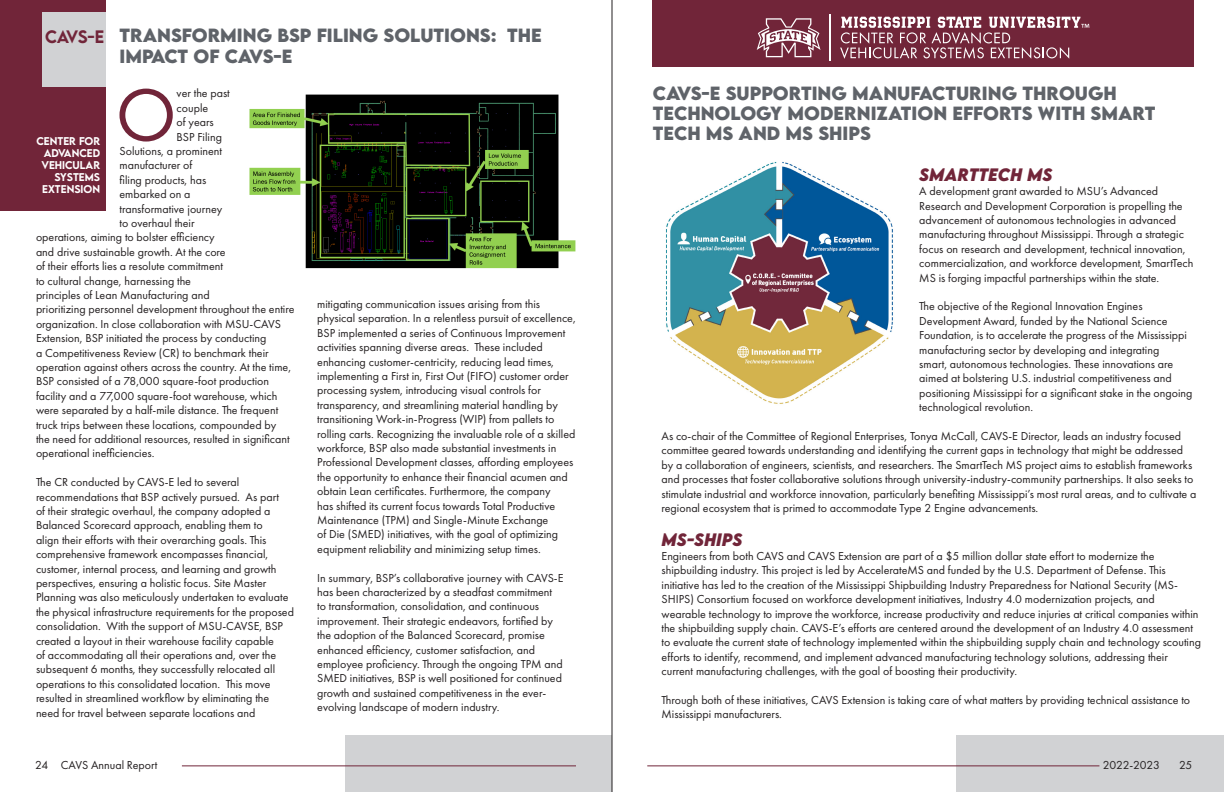
<style>
.page{position:relative;width:1224px;height:792px;background:#fff}
.page>*{position:absolute;margin:0;border:0;box-sizing:border-box;transform-origin:0 0}
.t1{font:76.8px "Futura PT";color:#712539}
.t2{font:700 17px "LEMONMILK";color:#5f6369}
.t3{font:italic 700 16px "LEMONMILK";color:#712539}
.t4{font:500 16px "LEMONMILK";color:#712539}
.t5{font:12px/14.4px "Futura PT";color:#231f20}
.t6{font:12px "Futura PT";letter-spacing:-.025em;color:#231f20}
.t7{font:500 10px/12px "LEMONMILK";color:#fff;text-align:right}
</style>
<div class="page">
<div style="left:0;top:0;width:106px;height:210px;background:#712539"></div>
<div style="left:43px;top:13px;width:63px;height:74px;background:#d1d2d4"></div>
<div style="left:652px;top:0;width:542px;height:66px;background:#712539"></div>
<svg style="left:757px;top:18px;width:64px;height:39px"></svg>
<hr style="left:830px;top:14px;width:1px;height:46px;background:#fff">
<svg style="left:840px;top:17px;width:249px;height:42px"></svg>
<div style="left:346px;top:735px;width:266px;height:57px;background:#d1d2d4"></div>
<div style="left:957px;top:735px;width:267px;height:57px;background:#d1d2d4"></div>
<hr style="left:182px;top:766px;width:394px;height:1px;background:#712539">
<hr style="left:647px;top:766px;width:452px;height:1px;background:#712539">
<hr style="left:612px;top:0;width:1px;height:792px;background:#231f20">
<img style="left:666px;top:162px;width:227px;height:242px">
<img style="left:249px;top:94px;width:327px;height:175px">
<h3 class="t4" style="left:45px;top:26px;width:61px">CAVS-E</h3>
<p class="t2" style="left:120px;top:24px;width:14px">TRA</p>
<p class="t2" style="left:157px;top:24px;width:384px">NSFORM ING BSP FILING SOLUTIONS: THE</p>
<p class="t2" style="left:120px;top:44px;width:20px">IMPAC</p>
<p class="t2" style="left:178px;top:44px;width:116px">T OF CAVS-E</p>
<p class="t1" style="left:116px;top:70px;width:62px">O</p>
<p class="t5" style="left:177px;top:86px;width:55px">ver the past</p>
<p class="t5" style="left:177px;top:101px;width:33px">couple</p>
<p class="t5" style="left:177px;top:115px;width:39px">of years</p>
<p class="t5" style="left:177px;top:129px;width:47px">BSP Filing</p>
<p class="t5" style="left:120px;top:144px;width:104px">Solutions, a prominent</p>
<p class="t5" style="left:120px;top:158px;width:74px">manufacturer of</p>
<p class="t5" style="left:120px;top:173px;width:88px">filing products, has</p>
<p class="t5" style="left:120px;top:187px;width:73px">embarked on a</p>
<p class="t5" style="left:120px;top:201px;width:104px">transformative journey</p>
<p class="t5" style="left:120px;top:216px;width:77px">to overhaul their</p>
<p class="t5" style="left:36px;top:230px;width:180px">operations, aiming to bolster efficiency</p>
<p class="t5" style="left:36px;top:245px;width:191px">and drive sustainable growth. At the core</p>
<p class="t5" style="left:36px;top:259px;width:189px">of their efforts lies a resolute commitment</p>
<p class="t5" style="left:36px;top:273px;width:156px">to cultural change, harnessing the</p>
<p class="t5" style="left:36px;top:288px;width:175px">principles of Lean Manufacturing and</p>
<p class="t5" style="left:36px;top:302px;width:260px">prioritizing personnel development throughout the entire</p>
<p class="t5" style="left:36px;top:317px;width:246px">organization. In close collaboration with MSU-CAVS</p>
<p class="t5" style="left:36px;top:331px;width:232px">Extension, BSP initiated the process by conducting</p>
<p class="t5" style="left:36px;top:345px;width:234px">a Competitiveness Review (CR) to benchmark their</p>
<p class="t5" style="left:36px;top:360px;width:257px">operation against others across the country. At the time,</p>
<p class="t5" style="left:36px;top:374px;width:235px">BSP consisted of a 78,000 square-foot production</p>
<p class="t5" style="left:36px;top:389px;width:243px">facility and a 77,000 square-foot warehouse, which</p>
<p class="t5" style="left:36px;top:403px;width:244px">were separated by a half-mile distance. The frequent</p>
<p class="t5" style="left:36px;top:417px;width:242px">truck trips between these locations, compounded by</p>
<p class="t5" style="left:36px;top:432px;width:255px">the need for additional resources, resulted in significant</p>
<p class="t5" style="left:36px;top:446px;width:120px">operational inefficiencies.</p>
<p class="t5" style="left:36px;top:475px;width:260px">The CR conducted by CAVS-E led to several recommendations that BSP actively pursued. As part<br>of their strategic overhaul, the company adopted a Balanced Scorecard approach, enabling them to<br>align their efforts with their overarching goals. This comprehensive framework encompasses financial, customer, internal process, and learning and growth perspectives, ensuring a holistic focus. Site Master Planning was also meticulously undertaken to evaluate the physical infrastructure requirements for the proposed consolidation. With the support of MSU-CAVSE, BSP created a layout in their warehouse facility capable<br>of accommodating all their operations and, over the subsequent 6 months, they successfully relocated all operations to this consolidated location. This move resulted in streamlined workflow by eliminating the need for travel between separate locations and</p>
<p class="t7" style="left:37px;top:135px;width:65px">CENTER FOR<br>ADVANCED<br>VEHICULAR<br>SYSTEMS<br>EXTENSION</p>
<p class="t5" style="left:317px;top:297px;width:260px">mitigating communication issues arising from this physical separation. In a relentless pursuit of excellence, BSP implemented a series of Continuous Improvement activities spanning diverse areas. These included enhancing customer-centricity, reducing lead times, implementing a First in, First Out (FIFO) customer order processing system, introducing visual controls for transparency, and streamlining material handling by transitioning Work-in-Progress (WIP) from pallets to rolling carts. Recognizing the invaluable role of a skilled workforce, BSP also made substantial investments in Professional Development classes, affording employees the opportunity to enhance their financial acumen and obtain Lean certificates. Furthermore, the company<br>has shifted its current focus towards Total Productive Maintenance (TPM) and Single-Minute Exchange<br>of Die (SMED) initiatives, with the goal of optimizing equipment reliability and minimizing setup times.</p>
<p class="t5" style="left:317px;top:570px;width:248px">In summary, BSP’s collaborative journey with CAVS-E has been characterized by a steadfast commitment to transformation, consolidation, and continuous improvement. Their strategic endeavors, fortified by the adoption of the Balanced Scorecard, promise enhanced efficiency, customer satisfaction, and employee proficiency. Through the ongoing TPM and SMED initiatives, BSP is well positioned for continued growth and sustained competitiveness in the ever&shy;evolving landscape of modern industry.</p>
<p class="t2" style="left:653px;top:81px;width:97px">CAVS-E SUPP</p>
<p class="t2" style="left:773px;top:81px;width:345px">ORTING MANUFACTURING THROUGH</p>
<p class="t2" style="left:653px;top:102px;width:13px">TEC</p>
<p class="t2" style="left:687px;top:102px;width:146px">HNOLOGY MODER</p>
<p class="t2" style="left:857px;top:102px;width:260px">NIZATION EFFORTS WITH SMAR</p>
<p class="t2" style="left:1145px;top:102px;width:12px">T</p>
<p class="t2" style="left:653px;top:122px;width:13px">TEC</p>
<p class="t2" style="left:687px;top:122px;width:185px">H MS AND MS SHIPS</p>
<p class="t3" style="left:919px;top:163px;width:39px">SMART</p>
<p class="t3" style="left:979px;top:163px;width:75px">TECH MS</p>
<p class="t5" style="left:919px;top:184px;width:276px">A development grant awarded to MSU’s Advanced Research and Development Corporation is propelling the advancement of autonomous technologies in advanced manufacturing throughout Mississippi. Through a strategic focus on research and development, technical innovation, commercialization, and workforce development, SmartTech MS is forging impactful partnerships within the state.</p>
<p class="t5" style="left:919px;top:299px;width:275px">The objective of the Regional Innovation Engines Development Award, funded by the National Science Foundation, is to accelerate the progress of the Mississippi manufacturing sector by developing and integrating<br>smart, autonomous technologies. These innovations are aimed at bolstering U.S. industrial competitiveness and positioning Mississippi for a significant stake in the ongoing technological revolution.</p>
<p class="t5" style="left:662px;top:429px;width:536px">As co-chair of the Committee of Regional Enterprises, Tonya McCall, CAVS-E Director, leads an industry focused committee geared towards understanding and identifying the current gaps in technology that might be addressed by a collaboration of engineers, scientists, and researchers. The SmartTech MS project aims to establish frameworks and processes that foster collaborative solutions through university-industry-community partnerships. It also seeks to stimulate industrial and workforce innovation, particularly benefiting Mississippi’s most rural areas, and to cultivate a regional ecosystem that is primed to accommodate Type 2 Engine advancements.</p>
<p class="t3" style="left:662px;top:528px;width:82px">MS-SHIPS</p>
<p class="t5" style="left:662px;top:549px;width:541px">Engineers from both CAVS and CAVS Extension are part of a $5 million dollar state effort to modernize the shipbuilding industry. This project is led by AccelerateMS and funded by the U.S. Department of Defense. This initiative has led to the creation of the Mississippi Shipbuilding Industry Preparedness for National Security (MS-SHIPS) Consortium focused on workforce development initiatives, Industry 4.0 modernization projects, and wearable technology to improve the workforce, increase productivity and reduce injuries at critical companies within the shipbuilding supply chain. CAVS-E’s efforts are centered around the development of an Industry 4.0 assessment to evaluate the current state of technology implemented within the shipbuilding supply chain and technology scouting efforts to identify, recommend, and implement advanced manufacturing technology solutions, addressing their current manufacturing challenges, with the goal of boosting their productivity.</p>
<p class="t5" style="left:662px;top:693px;width:530px">Through both of these initiatives, CAVS Extension is taking care of what matters by providing technical assistance to<br>Mississippi manufacturers.</p>
<p class="t5" style="left:35px;top:758px;width:124px">24 CAVS Annual Report</p>
<p class="t6" style="left:1103px;top:758px;width:58px">2022-2023</p>
<p class="t5" style="left:1179px;top:758px;width:15px">25</p>
</div>
